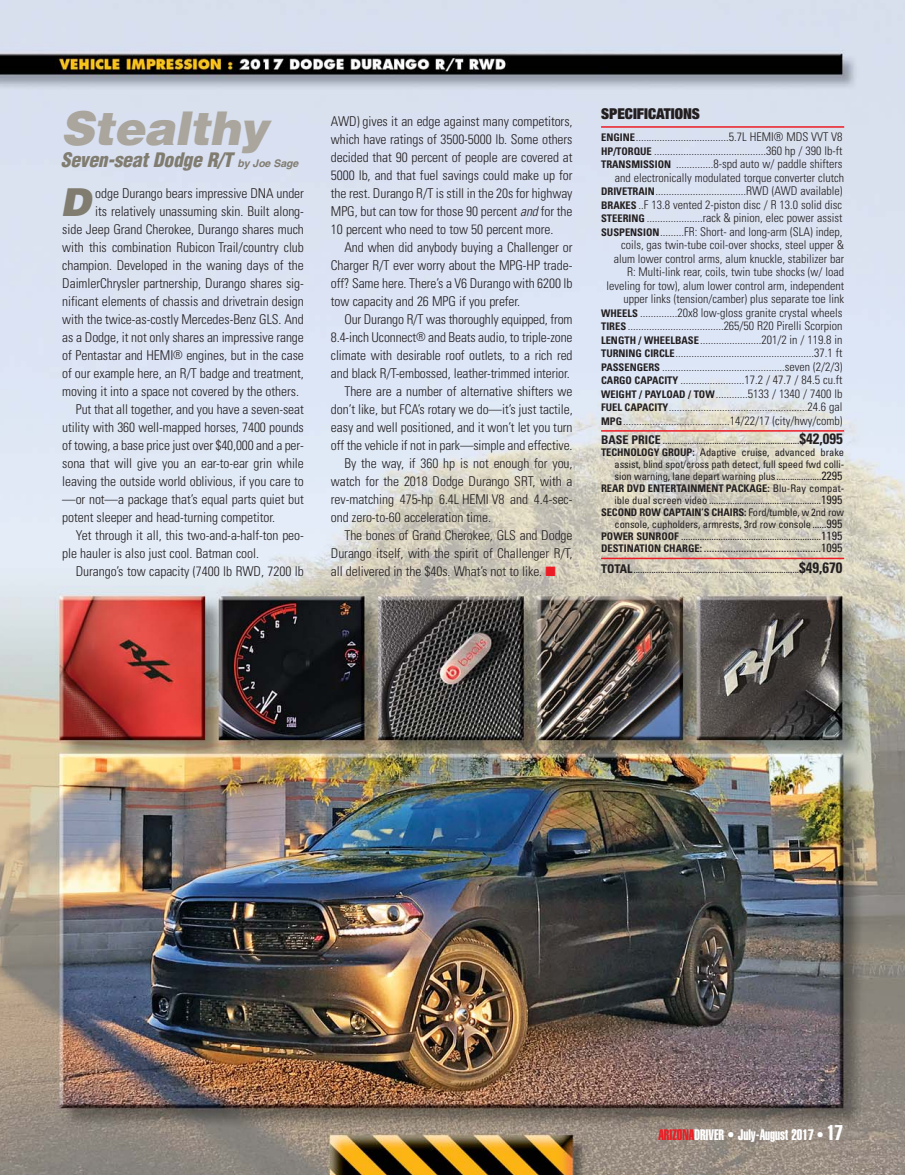
<style>
.page{position:relative;width:905px;height:1175px;background:#fff}
.page>*{position:absolute;margin:0;border:0;box-sizing:border-box;transform-origin:0 0}
.t1{font:italic 900 46.5px "Helvetica";color:#aaa69d}
.t2{font:italic 900 38.55px "Helvetica";color:#807c70}
.t3{font:italic 900 condensed 19.5px "Helvetica";color:#807c70}
.t4{font:15px "Helvetica Extra Compressed";color:#fff}
.t5{font:900 expanded 15px "Helvetica Neue";color:#231f20}
.t6{font:300 condensed 13.5px/18px "Univers";letter-spacing:-.005em;color:#231f20;text-align:justify}
.t7{font:300 condensed 12px/13.5px "Univers";color:#231f20;text-align:right}
.t8{font:condensed 12px "Univers";color:#231f20}
.t9{font:condensed 10.5px/12px "Univers";letter-spacing:-.01em;color:#231f20;text-align:right}
.s1{font-weight:700;font-stretch:normal;font-size:10.5px}
.s2{font-size:12px}
.s3{font-style:italic}
.s4{color:#ed1c24}
.s5{font-weight:700;font-size:10.5px}
.s6{font-weight:700;font-size:12px}
.s7{font-weight:700;font-size:15px}
.s8{font-weight:700}
.s9{font-size:21px}
</style>
<div class="page">
<img style="left:0;top:0;width:904px;height:1174px">
<hr style="left:601px;top:126px;width:243px;height:2px;background:#ed1c24">
<hr style="left:601px;top:430px;width:243px;height:1px;background:#ed1c24">
<hr style="left:601px;top:557px;width:243px;height:2px;background:#ed1c24">
<h1 class="t1" style="left:61px;top:111px;width:209px">Stealthy</h1>
<h3 class="t3" style="left:61px;top:152px;width:241px">Seven-seatDodge R/T <span class="s1">by Joe Sage</span></h3>
<h2 class="t2" style="left:61px;top:188px;width:38px">D</h2>
<p class="t6" style="left:95px;top:186px;width:210px">odge Durango bears impressive DNA under</p>
<p class="t6" style="left:95px;top:204px;width:210px">its relatively unassuming skin. Built along-</p>
<p class="t6" style="left:62px;top:222px;width:243px">side Jeep Grand Cherokee, Durango shares much</p>
<p class="t6" style="left:62px;top:240px;width:243px">with this combination Rubicon Trail/country club</p>
<p class="t6" style="left:62px;top:258px;width:243px">champion. Developed in the waning days of the</p>
<p class="t6" style="left:62px;top:276px;width:243px">Daimler Chrysler partnership, Durango shares sig-</p>
<p class="t6" style="left:62px;top:294px;width:243px">nificant elements of chassis and drivetrain design</p>
<p class="t6" style="left:62px;top:312px;width:243px">with the twice-as-costly Mercedes-Benz GLS. And</p>
<p class="t6" style="left:62px;top:330px;width:243px">as a Dodge, it not only shares an impressive range</p>
<p class="t6" style="left:62px;top:348px;width:243px">of Pentastar and HEMI<span class="s2">®</span> engines, but in the case</p>
<p class="t6" style="left:62px;top:366px;width:243px">of our example here, an R/T badge and treatment,</p>
<p class="t6" style="left:62px;top:384px;width:238px">mov ing it into a space not covered by the others.</p>
<p class="t6" style="left:76px;top:402px;width:229px">Put that all together, and you have a seven-seat</p>
<p class="t6" style="left:62px;top:420px;width:243px">utility with 360 well-mapped horses, 7400 pounds</p>
<p class="t6" style="left:62px;top:438px;width:243px">of towing, a base price just over $40,000 and a per -</p>
<p class="t6" style="left:62px;top:456px;width:243px">sona that will give you an ear-to-ear grin while</p>
<p class="t6" style="left:62px;top:474px;width:243px">leaving the outside world oblivious, if you care to</p>
<p class="t6" style="left:62px;top:492px;width:243px">—or not—a package that’s equal parts quiet but</p>
<p class="t6" style="left:62px;top:510px;width:214px">po tent sleeper and head-turning competitor.</p>
<p class="t6" style="left:76px;top:528px;width:229px">Yet through it all, this two-and-a-half-ton peo-</p>
<p class="t6" style="left:62px;top:546px;width:198px">ple hauler is also just cool. Batman cool.</p>
<p class="t6" style="left:76px;top:564px;width:229px">Durango’s tow capacity (7400 lb RWD, 7200 lb</p>
<p class="t6" style="left:331px;top:114px;width:243px">AWD) gives it an edge against many competitors, which have ratings of 3500-5000 lb. Some others decided that 90 percent of people are covered at 5000 lb, and that fuel savings could make up for the rest. Durango R/T is still in the 20s for highway MPG, but can tow for those 90 percent <span class="s3">and</span>for the 10 percent who need to tow 50 percent more.</p>
<p class="t6" style="left:331px;top:240px;width:243px;text-indent:14px">And when did anybody buying a Challenger or Charger R/T ever worry about the MPG-HP trade&shy;off? Same here. There’s a V6 Durango with 6200 lb tow capacity and 26 MPG if you prefer.</p>
<p class="t6" style="left:344px;top:312px;width:229px">Our Durango R/T was thoroughly equipped, from</p>
<p class="t6" style="left:331px;top:330px;width:243px">8.4-inch Uconnect<span class="s2">®</span> and Beats audio, to triple-zone</p>
<p class="t6" style="left:331px;top:348px;width:243px">climate with desirable roof outlets, to a rich red</p>
<p class="t6" style="left:331px;top:366px;width:240px">and black R/T-embossed, leather-trimmed interior.</p>
<p class="t6" style="left:344px;top:384px;width:229px">There are a number of alternative shifters we</p>
<p class="t6" style="left:331px;top:402px;width:243px">don’t like, but FCA’s rotary we do—it’s just tactile,</p>
<p class="t6" style="left:331px;top:420px;width:243px">easy and well positioned, and it won’t let you turn</p>
<p class="t6" style="left:331px;top:438px;width:243px">off the vehicle if not in park—simple and effective.</p>
<p class="t6" style="left:344px;top:456px;width:229px">By the way, if 360 hp is not enough for you,</p>
<p class="t6" style="left:331px;top:474px;width:243px">watch for the 2018 Dodge Durango SRT, with a</p>
<p class="t6" style="left:331px;top:492px;width:243px">rev-matching 475-hp 6.4L HEMI V8 and 4.4-sec-</p>
<p class="t6" style="left:331px;top:510px;width:162px">ond zero-to-60 acceleration time.</p>
<p class="t6" style="left:344px;top:528px;width:229px">The bones of Grand Cherokee, GLS and Dodge</p>
<p class="t6" style="left:331px;top:546px;width:243px">Durango itself, with the spirit of Challenger R/T,</p>
<p class="t6" style="left:331px;top:564px;width:226px">all delivered in the $40s. What’s not to like. <span class="s4">■</span></p>
<p class="t5" style="left:601px;top:108px;width:100px">SPECIFICATIONS</p>
<p class="t7" style="left:601px;top:131px;width:245px"><span class="s5">ENGINE</span>...................................5.7L HEMI® MDS VVT V8<br><span class="s5">HP/TORQUE</span> ..........................................360 hp / 390 lb-ft <span class="s5">TRANSMISSION</span> ..............8-spd auto w/ paddle shifters and electronically modulated torque converter clutch <span class="s5">DRIVETRAIN</span>..................................RWD (AWD available)<br><span class="s5">BRAKES</span> ..F 13.8 vented 2-piston disc / R 13.0 solid disc <span class="s5">STEERING</span> .....................rack &amp; pinion, elec power assist <span class="s5">SUSPENSION</span>.........FR: Short- and long-arm (SLA) indep, coils, gas twin-tube coil-over shocks, steel upper &amp; alum lower control arms, alum knuckle, stabilizer bar<br>R: Multi-link rear, coils, twin tube shocks (w/ load leveling for tow), alum lower control arm, independent upper links (tension/camber) plus separate toe link <span class="s5">WHEELS</span> ..............20x8 low-gloss granite crystal wheels <span class="s5">TIRES</span> ....................................265/50 R20 Pirelli Scorpion <span class="s5">LENGTH / WHEELBASE</span>.......................201/2 in / 119.8 in <span class="s5">TURNING CIRCLE</span>....................................................37.1 ft <span class="s5">PASSENGERS</span> ..............................................seven (2/2/3)<br><span class="s5">CARGO CAPACITY</span> ........................17.2 / 47.7 / 84.5 cu.ft <span class="s5">WEIGHT / PAYLOAD / TOW</span>............5133 / 1340 / 7400 lb <span class="s5">FUEL CAPACITY</span>....................................................24.6 gal <span class="s5">MPG</span>........................................14/22/17 (city/hwy/comb)</p>
<p class="t9" style="left:601px;top:435px;width:245px"><span class="s6">BASE PRICE</span> .............................................................<span class="s7">$42,095<br></span><span class="s8">TECHNOLOGY GROUP:</span> Adaptive cruise, advanced brake as sist, blind spot/cross path detect, full speed fwd colli&shy;sion warning, lane depart warning plus....................<span class="s2">2295<br></span><span class="s8">REAR DVD ENTERTAINMENT PACKAGE:</span> Blu-Ray compat&shy;ible dual screen video ................................................<span class="s2">1995<br></span><span class="s8">SECOND ROW CAPTAIN’S CHAIRS:</span> Ford/tumble, w 2nd row console, cupholders, armrests, 3rd row console ......<span class="s2">995<br></span><span class="s8">POWER SUNROOF</span> ............................................................<span class="s2">1195</span></p>
<p class="t8" style="left:601px;top:544px;width:243px"><span class="s5">DESTINATION CHARGE:</span> ............................................1095</p>
<p class="t9" style="left:601px;top:564px;width:243px"><span class="s6">TOTAL</span>..........................................................................<span class="s7">$49,670</span></p>
<p class="t4" style="left:658px;top:1129px;width:186px"><span class="s4">ARIZONA</span>DRIVER • July-August 2017 • <span class="s9">17</span></p>
</div>
